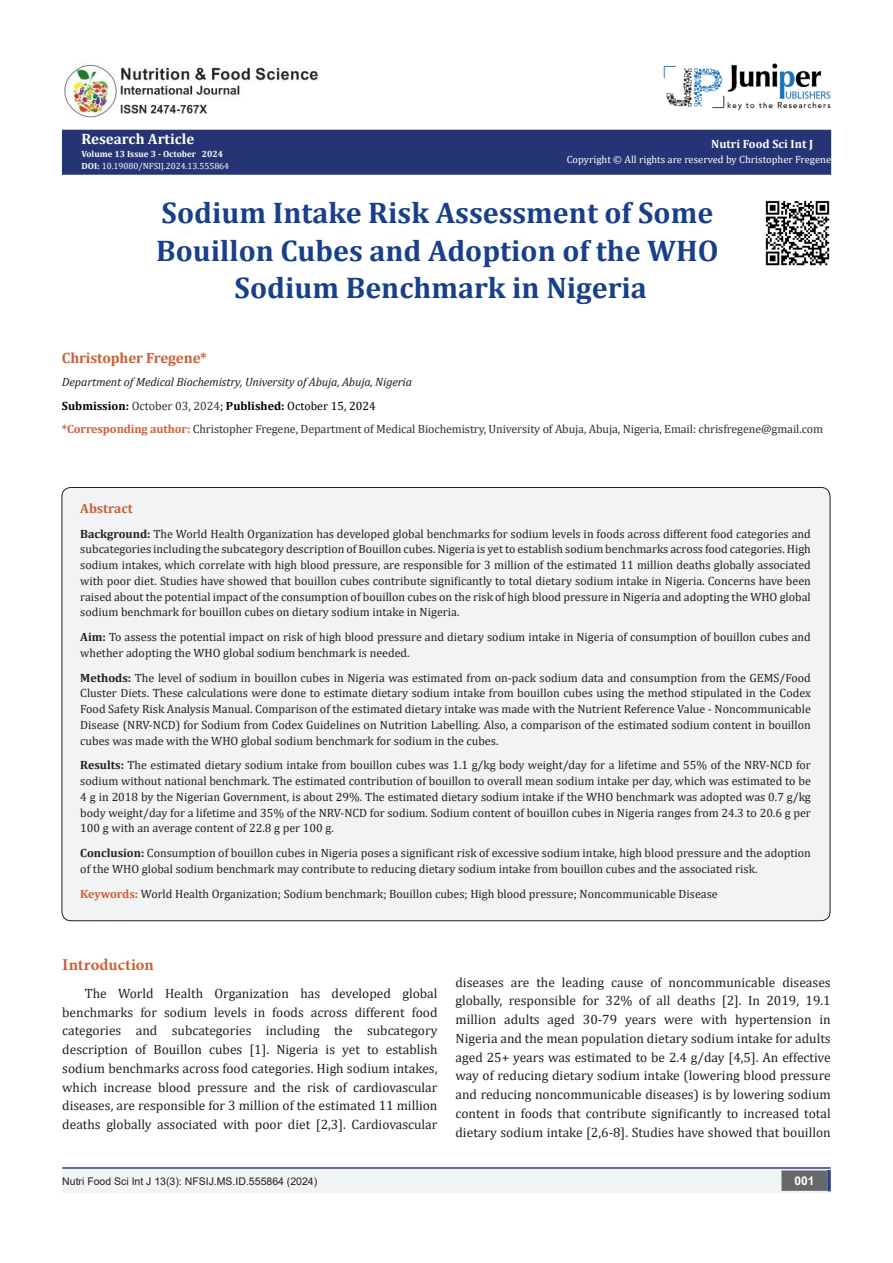
<style>
.page{position:relative;width:893px;height:1263px;background:#fff}
.page>*{position:absolute;margin:0;border:0;box-sizing:border-box;transform-origin:0 0}
.t1{font:700 30px/37.5px "Cambria";color:#183f89;text-align:center}
.t2{font:700 16.5px "Minion Pro";letter-spacing:.005em;color:#ca5f37}
.t3{font:700 15px "Cambria";letter-spacing:-.01em;color:#ca6036}
.t4{font:700 15px "Cambria";color:#fff}
.t5{font:13.5px/18.8px "Cambria";color:#231f20;text-align:justify}
.t6{font:700 13.5px "Cambria";color:#ca5f37}
.t7{font:12px/15.8px "Cambria";color:#231f20;text-align:justify}
.t8{font:12px "Cambria";letter-spacing:-.01em;color:#312f30}
.t9{font:italic 12px "Cambria";letter-spacing:-.01em;color:#231f20}
.t10{font:700 12px "Cambria";color:#000}
.t11{font:700 12px "Cambria";color:#fffefc}
.t12{font:700 12px "Arial";color:#fff}
.t13{font:10.5px "Cambria";color:#fffefc}
.t14{font:10.5px "Arial";color:#231f20}
.t15{font:9px "Cambria";color:#fff}
.t16{font:700 9px "Cambria";color:#fffefc}
.s1{font-weight:700;color:#fffefc}
.s2{font-weight:700}
.s3{font-weight:400;color:#312f30}
.s4{font-weight:400}
.s5{font-weight:700;color:#d55e37}
.s6{font-weight:700;color:#ca5f37}
</style>
<div class="page">
<div style="left:63px;top:130px;width:767px;height:44px;background:#253474"></div>
<div style="left:62px;top:130px;width:769px;height:45px;border:2px solid #253474"></div>
<img style="left:663px;top:63px;width:168px;height:47px">
<img style="left:65px;top:63px;width:254px;height:55px">
<hr style="left:62px;top:1167px;width:769px;height:2px;background:#253f8e">
<div style="left:62px;top:1169px;width:495px;height:24px;background:#f2f3f4"></div>
<div style="left:557px;top:1169px;width:274px;height:24px;background:#f2f3f4"></div>
<div style="left:782px;top:1171px;width:45px;height:19px;background:#68676a"></div>
<div style="left:781px;top:1170px;width:46px;height:21px;border:2px solid #68676a"></div>
<svg style="left:827px;top:1170px;width:4px;height:21px"></svg>
<div style="left:62px;top:487px;width:768px;height:434px;background:#f2f3f4;border-radius:9px"></div>
<img style="left:765px;top:200px;width:65px;height:66px">
<p class="t4" style="left:81px;top:129px;width:114px">Research Article</p>
<p class="t16" style="left:81px;top:147px;width:143px">Volume 13 Issue 3 - October 2024</p>
<p class="t15" style="left:81px;top:160px;width:149px"><span class="s1">DOI</span><span class="s2">:</span> 10.19080/NFSIJ.2024.13.555864</p>
<p class="t11" style="left:711px;top:135px;width:103px">Nutri Food Sci Int J</p>
<p class="t13" style="left:567px;top:153px;width:266px">Copyright © All rights are reserved by Christopher Fregene</p>
<p class="t1" style="left:156px;top:193px;width:564px">Sodium Intake Risk Assessment of Some<br>Bouillon Cubes and Adoption of the WHO<br>Sodium Benchmark in Nigeria</p>
<p class="t3" style="left:62px;top:347px;width:147px">Christopher Fregene*</p>
<p class="t9" style="left:62px;top:374px;width:352px">Department of Medical Biochemistry, University of Abuja, Abuja, Nigeria</p>
<p class="t10" style="left:62px;top:397px;width:315px">Submission: <span class="s3">October 03, 2024</span><span class="s4">;</span> Published: <span class="s4">October 15, 2024</span></p>
<p class="t8" style="left:62px;top:422px;width:763px"><span class="s5">*Corresponding author:</span> Christopher Fregene, Department of Medical Biochemistry, University of Abuja, Abuja, Nigeria, Email: chrisfregene@gmail.com</p>
<p class="t6" style="left:80px;top:499px;width:54px">Abstract</p>
<p class="t7" style="left:80px;top:526px;width:732px"><span class="s2">Background:</span> The World Health Organization has developed global benchmarks for sodium levels in foods across different food categories and subcategories including the subcategory description of Bouillon cubes. Nigeria is yet to establish sodium benchmarks across food categories. High sodium intakes, which correlate with high blood pressure, are responsible for 3 million of the estimated 11 million deaths globally associated with poor diet. Studies have showed that bouillon cubes contribute significantly to total dietary sodium intake in Nigeria. Concerns have been raised about the potential impact of the consumption of bouillon cubes on the risk of high blood pressure in Nigeria and adopting the WHO global sodium benchmark for bouillon cubes on dietary sodium intake in Nigeria.</p>
<p class="t7" style="left:80px;top:629px;width:732px"><span class="s2">Aim:</span> To assess the potential impact on risk of high blood pressure and dietary sodium intake in Nigeria of consumption of bouillon cubes and whether adopting the WHO global sodium benchmark is needed.</p>
<p class="t7" style="left:80px;top:670px;width:732px"><span class="s2">Methods:</span> The level of sodium in bouillon cubes in Nigeria was estimated from on-pack sodium data and consumption from the GEMS/Food Cluster Diets. These calculations were done to estimate dietary sodium intake from bouillon cubes using the method stipulated in the Codex Food Safety Risk Analysis Manual. Comparison of the estimated dietary intake was made with the Nutrient Reference Value - Noncommunicable Disease (NRV-NCD) for Sodium from Codex Guidelines on Nutrition Labelling. Also, a comparison of the estimated sodium content in bouillon cubes was made with the WHO global sodium benchmark for sodium in the cubes.</p>
<p class="t7" style="left:80px;top:757px;width:732px"><span class="s2">Results:</span> The estimated dietary sodium intake from bouillon cubes was 1.1 g/kg body weight/day for a lifetime and 55% of the NRV-NCD for sodium without national benchmark. The estimated contribution of bouillon to overall mean sodium intake per day, which was estimated to be 4 g in 2018 by the Nigerian Government, is about 29%. The estimated dietary sodium intake if the WHO benchmark was adopted was 0.7 g/kg body weight/day for a lifetime and 35% of the NRV-NCD for sodium. Sodium content of bouillon cubes in Nigeria ranges from 24.3 to 20.6 g per 100 g with an average content of 22.8 g per 100 g.</p>
<p class="t7" style="left:80px;top:845px;width:732px"><span class="s2">Conclusion:</span> Consumption of bouillon cubes in Nigeria poses a significant risk of excessive sodium intake, high blood pressure and the adoption of the WHO global sodium benchmark may contribute to reducing dietary sodium intake from bouillon cubes and the associated risk.</p>
<p class="t7" style="left:80px;top:886px;width:639px"><span class="s6">Keywords:</span> World Health Organization; Sodium benchmark; Bouillon cubes; High blood pressure; Noncommunicable Disease</p>
<p class="t2" style="left:62px;top:953px;width:93px">Introduction</p>
<p class="t5" style="left:62px;top:984px;width:377px;text-indent:22px">The World Health Organization has developed global benchmarks for sodium levels in foods across different food categories and subcategories including the subcategory description of Bouillon cubes [1]. Nigeria is yet to establish sodium benchmarks across food categories. High sodium intakes, which increase blood pressure and the risk of cardiovascular diseases, are responsible for 3 million of the estimated 11 million deaths globally associated with poor diet [2,3]. Cardiovascular</p>
<p class="t5" style="left:455px;top:972px;width:377px">diseases are the leading cause of noncommunicable diseases globally, responsible for 32% of all deaths [2]. In 2019, 19.1 million adults aged 30-79 years were with hypertension in Nigeria and the mean population dietary sodium intake for adults aged 25+ years was estimated to be 2.4 g/day [4,5]. An effective way of reducing dietary sodium intake (lowering blood pressure and reducing noncommunicable diseases) is by lowering sodium content in foods that contribute significantly to increased total dietary sodium intake [2,6-8]. Studies have showed that bouillon</p>
<p class="t14" style="left:62px;top:1173px;width:257px">Nutri Food Sci Int J 13(3): NFSIJ.MS.ID.555864 (2024)</p>
<p class="t12" style="left:794px;top:1172px;width:22px">001</p>
</div>
